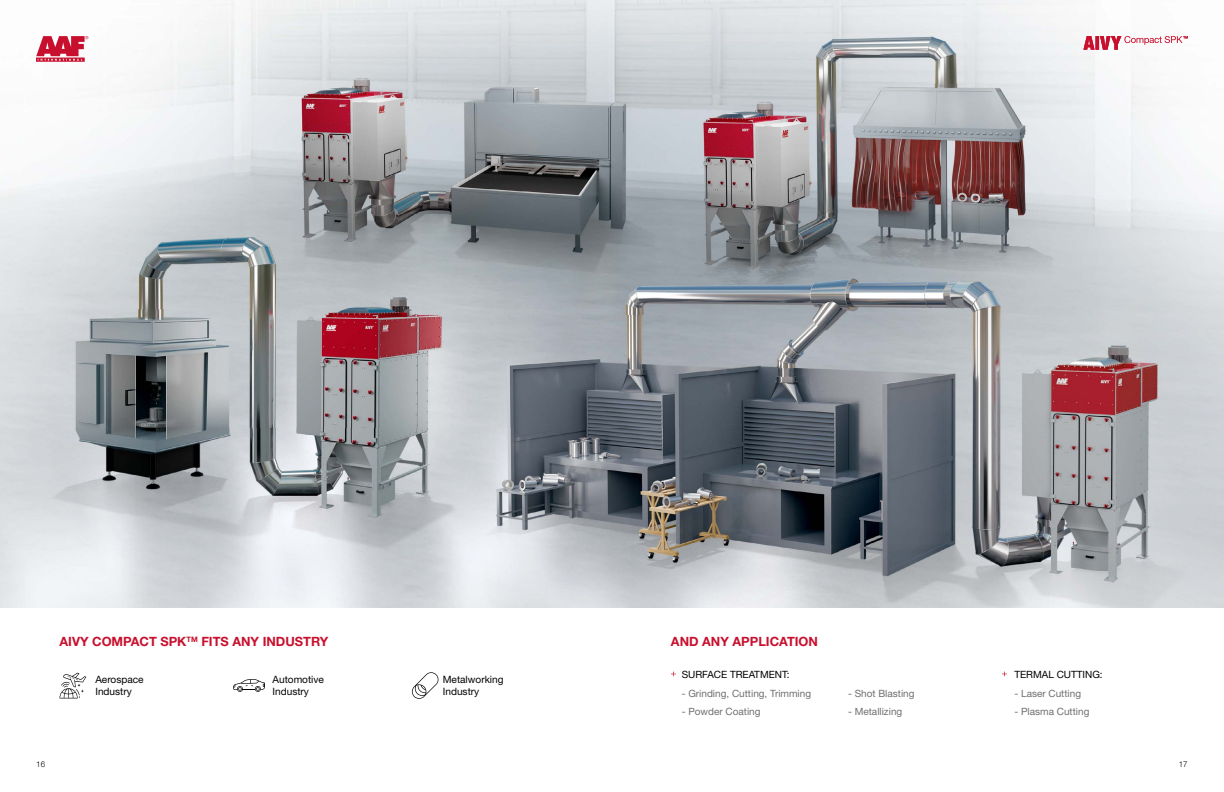
<style>
.page{position:relative;width:1224px;height:792px;background:#fff}
.page>*{position:absolute;margin:0;border:0;box-sizing:border-box;transform-origin:0 0}
.t1{font:700 12.8px "Helvetica Neue LT Std";color:#c8102e}
.t2{font:10.1px/12px "Helvetica Neue LT Std";color:#000}
.t3{font:10px "Helvetica Neue LT Std";color:#706f6f}
.t4{font:10px "Helvetica Neue LT Std";color:#000}
.t5{font:300 8px "Helvetica Neue LT Std";color:#000}
</style>
<div class="page">
<img style="left:0;top:0;width:1224px;height:608px">
<svg style="left:36px;top:36px;width:52px;height:26px"></svg>
<svg style="left:233px;top:679px;width:32px;height:13px"></svg>
<svg style="left:412px;top:672px;width:26px;height:27px"></svg>
<svg style="left:60px;top:673px;width:26px;height:25px"></svg>
<svg style="left:1083px;top:36px;width:105px;height:14px"></svg>
<svg style="left:671px;top:672px;width:5px;height:4px"></svg>
<svg style="left:1002px;top:672px;width:5px;height:4px"></svg>
<p class="t1" style="left:60px;top:634px;width:270px">AIVY COMPACT SPK<sup>TM</sup> FITS ANY INDUSTRY</p>
<p class="t1" style="left:671px;top:634px;width:149px">AND ANY APPLICATION</p>
<p class="t2" style="left:443px;top:673px;width:62px">Metalworking<br>Industry</p>
<p class="t4" style="left:682px;top:668px;width:109px">SURFACE TREATMENT:</p>
<p class="t3" style="left:682px;top:687px;width:131px">- Grinding, Cutting, Trimming</p>
<p class="t3" style="left:682px;top:705px;width:80px">- Powder Coating</p>
<p class="t2" style="left:95px;top:673px;width:50px">Aerospace<br>Industry</p>
<p class="t2" style="left:273px;top:673px;width:53px">Automotive<br>Industry</p>
<p class="t3" style="left:848px;top:687px;width:68px">- Shot Blasting</p>
<p class="t3" style="left:848px;top:705px;width:56px">- Metallizing</p>
<p class="t4" style="left:1014px;top:668px;width:90px">TERMAL CUTTING:</p>
<p class="t3" style="left:1014px;top:687px;width:68px">- Laser Cutting</p>
<p class="t3" style="left:1014px;top:705px;width:77px">- Plasma Cutting</p>
<p class="t5" style="left:36px;top:760px;width:10px">16</p>
<p class="t5" style="left:1179px;top:760px;width:10px">17</p>
</div>
